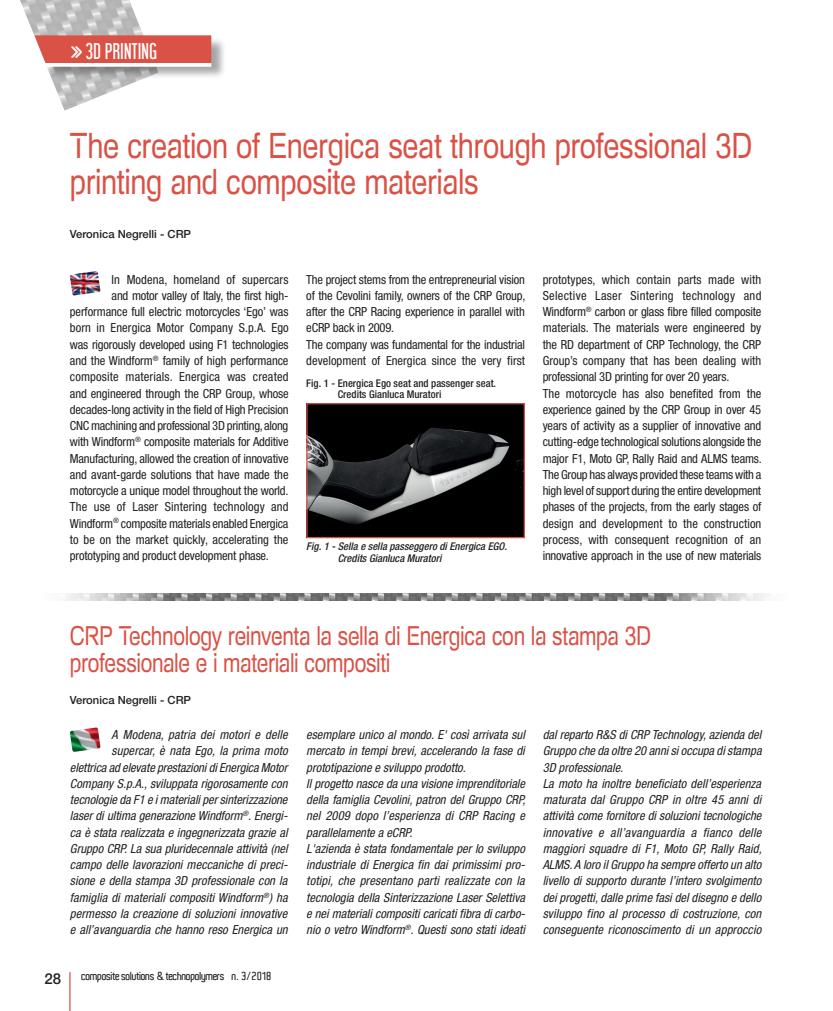
<style>
.page{position:relative;width:833px;height:1011px;background:#fff}
.page>*{position:absolute;margin:0;border:0;box-sizing:border-box;transform-origin:0 0}
.t1{font:35px/35px "Foobar Pro";letter-spacing:-.015em;color:#da5145;scale:.83 1}
.t2{font:26.25px/27.5px "Foobar Pro";letter-spacing:-.015em;color:#da5145;scale:.79 1}
.t3{font:20px "Libel Suit";letter-spacing:.02em;color:#fff}
.t4{font:500 15px "Helvetica Neue";color:#231f20}
.t5{font:italic condensed 12.5px/16.2px "Helvetica Neue";color:#231f20}
.t6{font:condensed 12.5px/16.2px "Helvetica Neue";letter-spacing:-.015em;color:#231f20}
.t7{font:condensed 12.5px "Helvetica Neue";letter-spacing:.01em;color:#231f20}
.t8{font:condensed 12.5px "Helvetica Neue";letter-spacing:.005em;color:#231f20}
.t9{font:600 11.25px "Aldo";letter-spacing:-.045em;color:#231f20}
.t10{font:500 11.25px "Helvetica Neue";color:#231f20}
.t11{font:italic 500 condensed 10.62px/11.8px "Helvetica Neue";color:#231f20}
.t12{font:500 condensed 10.62px/11.8px "Helvetica Neue";color:#231f20}
.s1{font-family:"KG Arrows";font-size:27.5px}
</style>
<div class="page">
<img style="left:65px;top:593px;width:702px;height:7px">
<hr style="left:69px;top:971px;width:2px;height:39px;background:#da5145">
<img style="left:20px;top:0;width:123px;height:110px">
<div style="left:37px;top:37px;width:190px;height:42px;background:#231f20;opacity:.4"></div>
<svg style="left:34px;top:35px;width:177px;height:29px;background:#db584d"></svg>
<svg style="left:44px;top:63px;width:167px;height:4px"></svg>
<img style="left:308px;top:405px;width:215px;height:131px">
<div style="left:306px;top:403px;width:219px;height:135px;border:1px solid #da5145"></div>
<img style="left:70px;top:271px;width:30px;height:24px">
<img style="left:70px;top:727px;width:31px;height:25px">
<h3 class="t3" style="left:70px;top:39px;width:88px"><span class="s1">w</span>3D PRINTING</h3>
<h1 class="t1" style="left:70px;top:128px;width:823px">The creation of Energica seat through professional 3D printing and composite materials</h1>
<p class="t10" style="left:70px;top:227px;width:123px">Veronica Negrelli - CRP</p>
<p class="t7" style="left:112px;top:272px;width:178px">In Modena, homeland of supercars</p>
<p class="t6" style="left:112px;top:287px;width:178px">and motor valley of Italy, the first high-</p>
<p class="t6" style="left:70px;top:303px;width:220px">performance full electric motorcycles ‘Ego’ was</p>
<p class="t8" style="left:70px;top:321px;width:220px">born in Energica Motor Company S.p.A. Ego</p>
<p class="t6" style="left:70px;top:336px;width:220px">was rigorously developed using F1 technologies</p>
<p class="t6" style="left:70px;top:352px;width:220px">and the Windform<sup>®</sup> family of high performance</p>
<p class="t7" style="left:70px;top:369px;width:220px">composite materials. Energica was created</p>
<p class="t6" style="left:70px;top:385px;width:220px">and engineered through the CRP Group, whose</p>
<p class="t6" style="left:70px;top:401px;width:220px">decades-long activity in the field of High Precision</p>
<p class="t6" style="left:70px;top:417px;width:220px">CNC machining and professional 3D printing, along</p>
<p class="t6" style="left:70px;top:433px;width:220px">with Windform<sup>®</sup> composite materials for Additive</p>
<p class="t6" style="left:70px;top:450px;width:220px">Manufacturing, allowed the creation of innovative</p>
<p class="t6" style="left:70px;top:466px;width:220px">and avant-garde solutions that have made the</p>
<p class="t6" style="left:70px;top:482px;width:220px">motorcycle a unique model throughout the world.</p>
<p class="t7" style="left:70px;top:499px;width:220px">The use of Laser Sintering technology and</p>
<p class="t6" style="left:70px;top:515px;width:220px">Windform<sup>®</sup> composite materials enabled Energica</p>
<p class="t6" style="left:70px;top:531px;width:220px">to be on the market quickly, accelerating the</p>
<p class="t6" style="left:70px;top:547px;width:200px">prototyping and product development phase.</p>
<p class="t6" style="left:306px;top:271px;width:220px">The project stems from the entrepreneurial vision of the Cevolini family, owners of the CRP Group, after the CRP Racing experience in parallel with eCRP back in 2009.<br>The company was fundamental for the industrial development of Energica since the very first</p>
<p class="t6" style="left:542px;top:271px;width:221px">prototypes, which contain parts made with Selective Laser Sintering technology and Windform<sup>®</sup> carbon or glass fibre filled composite materials. The materials were engineered by the RD department of CRP Technology, the CRP Group’s company that has been dealing with professional 3D printing for over 20 years.<br>The motorcycle has also benefited from the experience gained by the CRP Group in over 45 years of activity as a supplier of innovative and cutting-edge technological solutions alongside the major F1, Moto GP, Rally Raid and ALMS teams.<br>The Group has always provided these teams with a high level of support during the entire development phases of the projects, from the early stages of design and development to the construction process, with consequent recognition of an innovative approach in the use of new materials</p>
<p class="t12" style="left:338px;top:376px;width:160px;text-indent:-31px">Fig. 1 - Energica Ego seat and passenger seat.<br>Credits Gianluca Muratori</p>
<p class="t11" style="left:338px;top:540px;width:171px;text-indent:-31px">Fig. 1 - Sella e sella passeggero di Energica EGO.<br>Credits Gianluca Muratori</p>
<h2 class="t2" style="left:70px;top:621px;width:737px">CRP Technology reinventa la sella di Energica con la stampa 3D professionale e i materiali compositi</h2>
<p class="t10" style="left:70px;top:693px;width:123px">Veronica Negrelli - CRP</p>
<p class="t5" style="left:70px;top:726px;width:219px;text-align:right">A Modena, patria dei motori e delle supercar, è nata Ego, la prima moto<br>elettrica ad elevate prestazioni di Energica Motor Company S.p.A., sviluppata rigorosamente con tecnologie da F1 e i materiali per sinterizzazione laser di ultima generazione Windform<sup>®</sup>. Energi&shy;ca è stata realizzata e ingegnerizzata grazie al Gruppo CRP. La sua pluridecennale attività (nel campo delle lavorazioni meccaniche di preci&shy;sione e della stampa 3D professionale con la famiglia di materiali compositi Windform<sup>®</sup>) ha permesso la creazione di soluzioni innovative e all’avanguardia che hanno reso Energica un</p>
<p class="t5" style="left:306px;top:726px;width:220px">esemplare unico al mondo. E' così arrivata sul mercato in tempi brevi, accelerando la fase di prototipazione e sviluppo prodotto.<br>Il progetto nasce da una visione imprenditoriale della famiglia Cevolini, patron del Gruppo CRP, nel 2009 dopo l’esperienza di CRP Racing e parallelamente a eCRP.<br>L'azienda è stata fondamentale per lo sviluppo industriale di Energica fin dai primissimi pro&shy;totipi, che presentano parti realizzate con la tecnologia della Sinterizzazione Laser Selettiva e nei materiali compositi caricati fibra di carbo&shy;nio o vetro Windform<sup>®</sup>. Questi sono stati ideati</p>
<p class="t5" style="left:542px;top:726px;width:220px">dal reparto R&amp;S di CRP Technology, azienda del Gruppo che da oltre 20 anni si occupa di stampa 3D professionale.<br>La moto ha inoltre beneficiato dell’esperienza maturata dal Gruppo CRP in oltre 45 anni di attività come fornitore di soluzioni tecnologiche innovative e all’avanguardia a fianco delle maggiori squadre di F1, Moto GP, Rally Raid, ALMS. A loro il Gruppo ha sempre offerto un alto livello di supporto durante l’intero svolgimento dei progetti, dalle prime fasi del disegno e dello sviluppo fino al processo di costruzione, con conseguente riconoscimento di un approccio</p>
<p class="t4" style="left:45px;top:969px;width:18px">28</p>
<p class="t9" style="left:81px;top:969px;width:192px">composite solutions &amp; technopolymers n. 3/2018</p>
</div>
